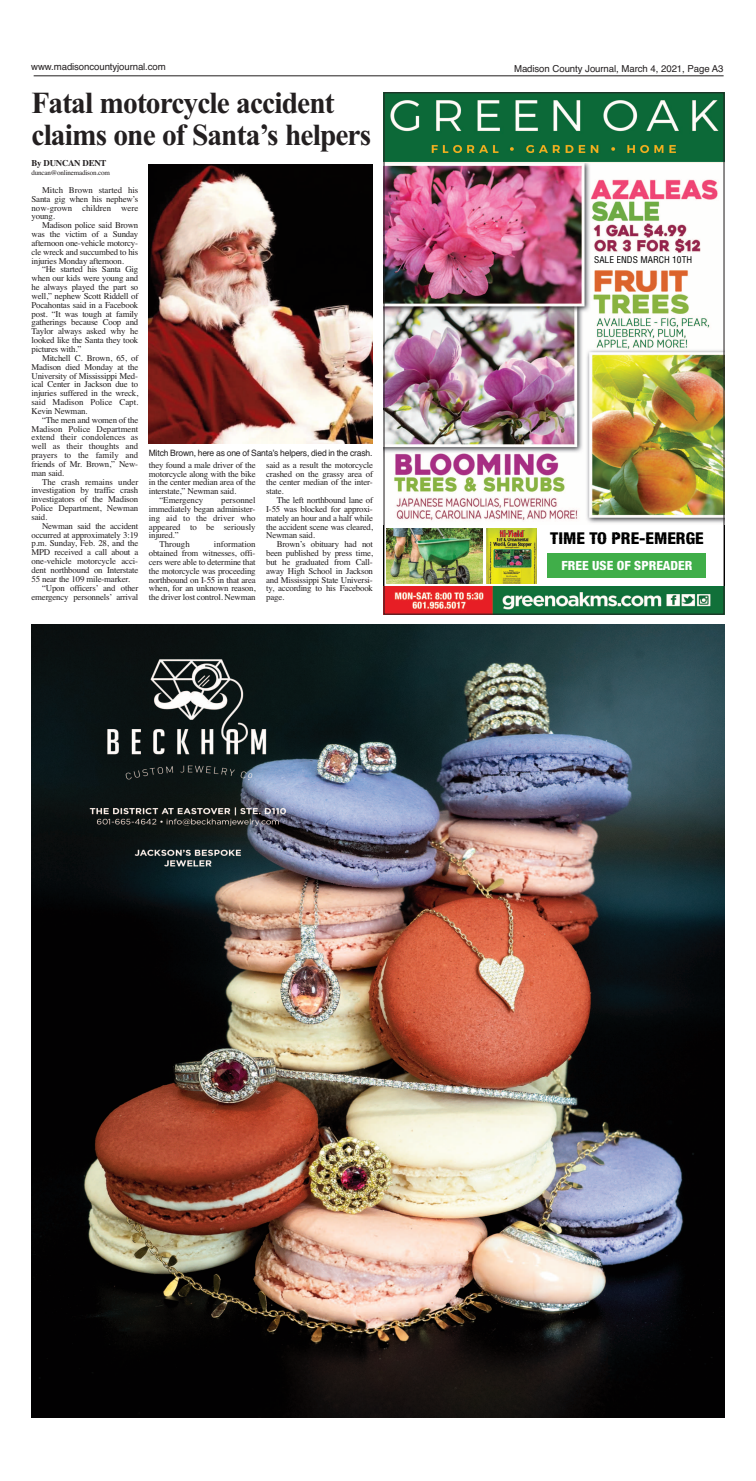
<style>
.page{position:relative;width:756px;height:1481px;background:#fff}
.page>*{position:absolute;margin:0;border:0;box-sizing:border-box;transform-origin:0 0}
.t1{font:700 30.62px/31.5px "Times New Roman";letter-spacing:-.03em;color:#231f20;scale:.96 1}
.t2{font:800 condensed 16.28px "Helvetica Neue LT Std";color:#000;scale:1.04 1}
.t3{font:800 condensed 12.69px "Helvetica Neue LT Std";color:#fff;scale:1.04 1}
.t4{font:9.62px "Helvetica";letter-spacing:-.01em;color:#231f20}
.t5{font:condensed 9.1px "Helvetica";color:#000;scale:1.04 1}
.t6{font:8.84px/8.8px "Times";letter-spacing:-.02em;color:#231f20;text-align:justify}
.t7{font:8.84px "Times";color:#231f20}
.t8{font:700 8.84px "Times";letter-spacing:-.025em;color:#231f20}
.t9{font:8.75px "Helvetica";letter-spacing:-.02em;color:#231f20}
.t10{font:7.09px "Times";letter-spacing:-.025em;color:#231f20}
</style>
<div class="page">
<hr style="left:34px;top:75px;width:690px;height:1px;background:#231f20">
<img style="left:32px;top:624px;width:692px;height:793px">
<img style="left:386px;top:94px;width:336px;height:518px">
<img style="left:386px;top:163px;width:336px;height:363px">
<div style="left:384px;top:526px;width:340px;height:60px;background:#fff"></div>
<img style="left:387px;top:528px;width:95px;height:56px">
<div style="left:548px;top:553px;width:158px;height:25px;background:#40ae49"></div>
<img style="left:594px;top:256px;width:98px;height:7px">
<svg style="left:724px;top:526px;width:1px;height:12px"></svg>
<img style="left:486px;top:528px;width:51px;height:56px">
<svg style="left:384px;top:526px;width:1px;height:12px"></svg>
<hr style="left:384px;top:538px;width:1px;height:48px;background:#000">
<hr style="left:724px;top:538px;width:1px;height:48px;background:#000">
<img style="left:149px;top:164px;width:223px;height:279px">
<p class="t4" style="left:31px;top:63px;width:136px">www.madisoncountyjournal.com</p>
<p class="t4" style="left:514px;top:65px;width:211px">Madison County Journal, March 4, 2021, Page A3</p>
<h1 class="t1" style="left:32px;top:87px;width:355px">Fatal motorcycle accident claims one of Santa’s helpers</h1>
<p class="t8" style="left:32px;top:160px;width:76px">By DUNCAN DENT</p>
<p class="t10" style="left:32px;top:170px;width:80px">duncan@onlinemadison.com</p>
<p class="t6" style="left:32px;top:186px;width:108px;text-indent:10px">Mitch Brown started his Santa gig when his nephew’s now-grown children were young.</p>
<p class="t6" style="left:32px;top:222px;width:108px;text-indent:10px">Madison police said Brown was the victim of a Sunday afternoon one-vehicle motorcy&shy;cle wreck and succumbed to his injuries Monday afternoon.</p>
<p class="t6" style="left:32px;top:266px;width:108px;text-indent:10px">“He started his Santa Gig when our kids were young and he always played the part so well,” nephew Scott Riddell of Pocahontas said in a Facebook post. “It was tough at family gatherings because Coop and Taylor always asked why he looked like the Santa they took pictures with.”</p>
<p class="t6" style="left:32px;top:354px;width:108px;text-indent:10px">Mitchell C. Brown, 65, of Madison died Monday at the University of Mississippi Med&shy;ical Center in Jackson due to injuries suffered in the wreck, said Madison Police Capt.<br>Kevin Newman.</p>
<p class="t6" style="left:32px;top:416px;width:108px;text-indent:10px">“The men and women of the Madison Police Department extend their condolences as well as their thoughts and prayers to the family and friends of Mr. Brown,” New&shy;man said.</p>
<p class="t6" style="left:32px;top:478px;width:108px;text-indent:10px">The crash remains under investigation by traffic crash investigators of the Madison Police Department, Newman said.</p>
<p class="t6" style="left:42px;top:522px;width:98px">Newman said the accident</p>
<p class="t6" style="left:32px;top:531px;width:108px">occurred at approximately 3:19</p>
<p class="t6" style="left:32px;top:540px;width:108px">p.m. Sunday, Feb. 28, and the</p>
<p class="t6" style="left:32px;top:549px;width:108px">MPD received a call about a</p>
<p class="t6" style="left:32px;top:557px;width:108px">one-vehicle motorcycle acci-</p>
<p class="t6" style="left:32px;top:566px;width:108px">dent northbound on Interstate</p>
<p class="t6" style="left:32px;top:575px;width:100px">55 near the 109 mile-marker.</p>
<p class="t6" style="left:42px;top:584px;width:98px">“Upon officers’ and other</p>
<p class="t6" style="left:32px;top:593px;width:108px">emergency personnels’ arrival</p>
<p class="t5" style="left:594px;top:256px;width:96px">SALE ENDS MARCH 10TH</p>
<p class="t9" style="left:149px;top:449px;width:225px">Mitch Brown, here as one of Santa’s helpers, died in the crash.</p>
<p class="t6" style="left:149px;top:461px;width:108px">they found a male driver of the</p>
<p class="t6" style="left:149px;top:470px;width:108px">motorcycle along with the bike</p>
<p class="t6" style="left:149px;top:479px;width:108px">in the center median area of the</p>
<p class="t6" style="left:149px;top:488px;width:89px">interstate,” Newman said.</p>
<p class="t7" style="left:159px;top:497px;width:46px">“Emergency</p>
<p class="t7" style="left:221px;top:497px;width:36px">personnel</p>
<p class="t6" style="left:149px;top:505px;width:108px">immediately began administer-</p>
<p class="t7" style="left:149px;top:514px;width:108px">ing aid to the driver who</p>
<p class="t7" style="left:149px;top:523px;width:108px">appeared to be seriously</p>
<p class="t6" style="left:149px;top:532px;width:31px">injured.”</p>
<p class="t7" style="left:159px;top:541px;width:32px">Through</p>
<p class="t6" style="left:266px;top:461px;width:108px">said as a result the motorcycle crashed on the grassy area of the center median of the inter&shy;state.</p>
<p class="t6" style="left:266px;top:496px;width:108px;text-indent:10px">The left northbound lane of I-55 was blocked for approxi&shy;mately an hour and a half while the accident scene was cleared, Newman said.</p>
<p class="t6" style="left:266px;top:541px;width:108px;text-indent:10px">Brown’s obituary had not been published by press time, but he graduated from Call&shy;away High School in Jackson and Mississippi State Universi&shy;ty, according to his Facebook page.</p>
<h2 class="t2" style="left:550px;top:529px;width:149px">TIME TO PRE-EMERGE</h2>
<h3 class="t3" style="left:562px;top:558px;width:127px">FREE USE OF SPREADER</h3>
<p class="t6" style="left:149px;top:541px;width:108px;text-indent:65px">information obtained from witnesses, offi&shy;cers were able to determine that the motorcycle was proceeding northbound on I-55 in that area when, for an unknown reason, the driver lost control. Newman</p>
</div>
